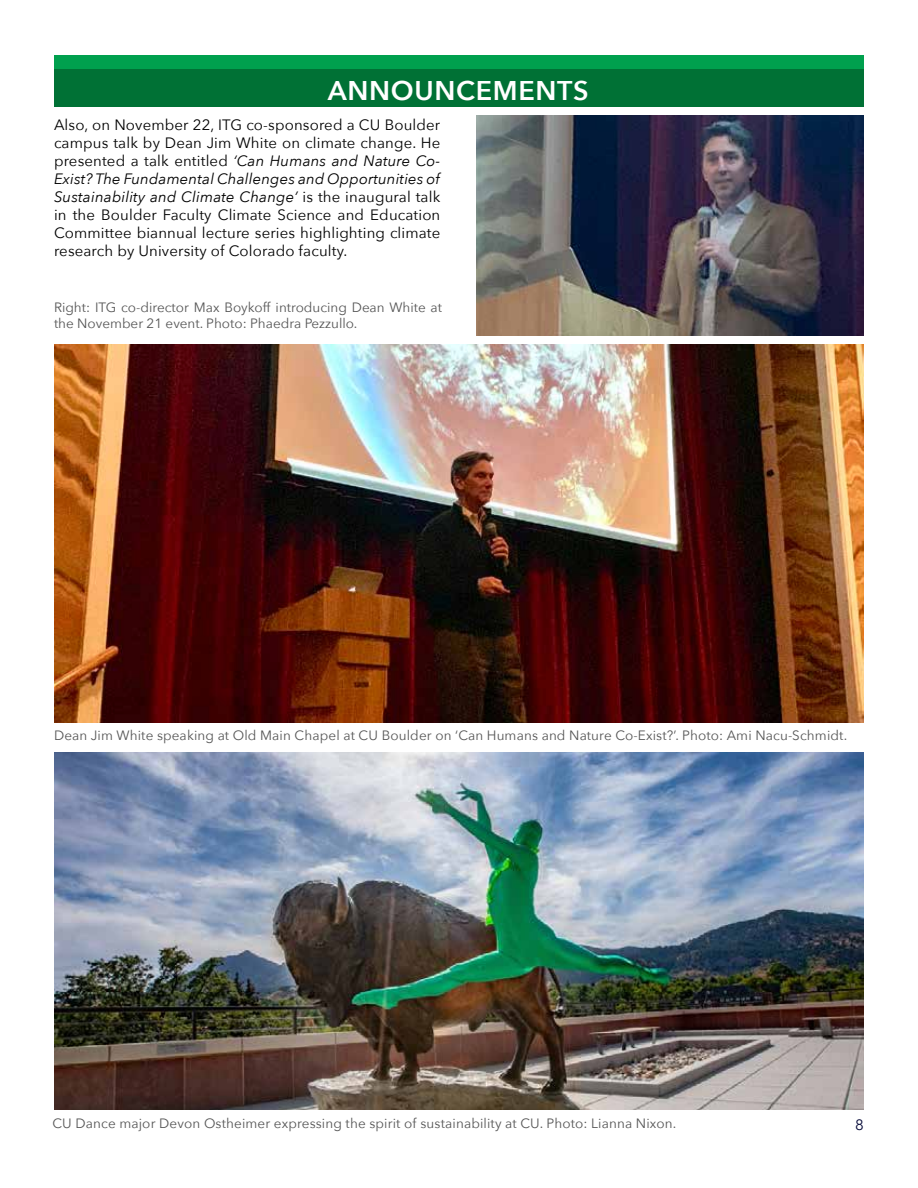
<style>
.page{position:relative;width:918px;height:1188px;background:#fff}
.page>*{position:absolute;margin:0;border:0;box-sizing:border-box;transform-origin:0 0}
.t1{font:600 27px "Avenir Next";letter-spacing:.025em;color:#fff}
.t2{font:15px/18px "Avenir Next";letter-spacing:.01em;color:#000;text-align:justify}
.t3{font:15px "Avenir Next";color:#050938}
.t4{font:13.5px/16.2px "Avenir Next";letter-spacing:.01em;color:#555}
.s1{font-style:italic}
</style>
<div class="page">
<div style="left:54px;top:56px;width:810px;height:13px;background:#00a04e"></div>
<div style="left:54px;top:69px;width:810px;height:38px;background:#007135"></div>
<img style="left:477px;top:115px;width:387px;height:221px">
<img style="left:54px;top:344px;width:810px;height:379px">
<img style="left:54px;top:752px;width:810px;height:358px">
<h1 class="t1" style="left:328px;top:67px;width:263px">ANNOUNCEMENTS</h1>
<p class="t2" style="left:54px;top:115px;width:388px">Also, on November 22, ITG co-sponsored a CU Boulder campus talk by Dean Jim White on climate change. He presented a talk entitled <span class="s1">‘Can Humans and Nature Co-Exist? The Fundamental Challenges and Opportunities of Sustainability and Climate Change’</span> is the inaugural talk in the Boulder Faculty Climate Science and Education Committee biannual lecture series highlighting climate research by University of Colorado faculty.</p>
<p class="t4" style="left:54px;top:298px;width:389px">Right: ITG co-director Max Boykoff introducing Dean White at the November 21 event. Photo: Phaedra Pezzullo.</p>
<p class="t4" style="left:54px;top:727px;width:795px">Dean Jim White speaking at Old Main Chapel at CU Boulder on ‘Can Humans and Nature Co-Exist?’. Photo: Ami Nacu-Schmidt.</p>
<p class="t4" style="left:52px;top:1115px;width:626px">CU Dance major Devon Ostheimer expressing the spirit of sustainability at CU. Photo: Lianna Nixon.</p>
<p class="t3" style="left:855px;top:1112px;width:10px">8</p>
</div>
